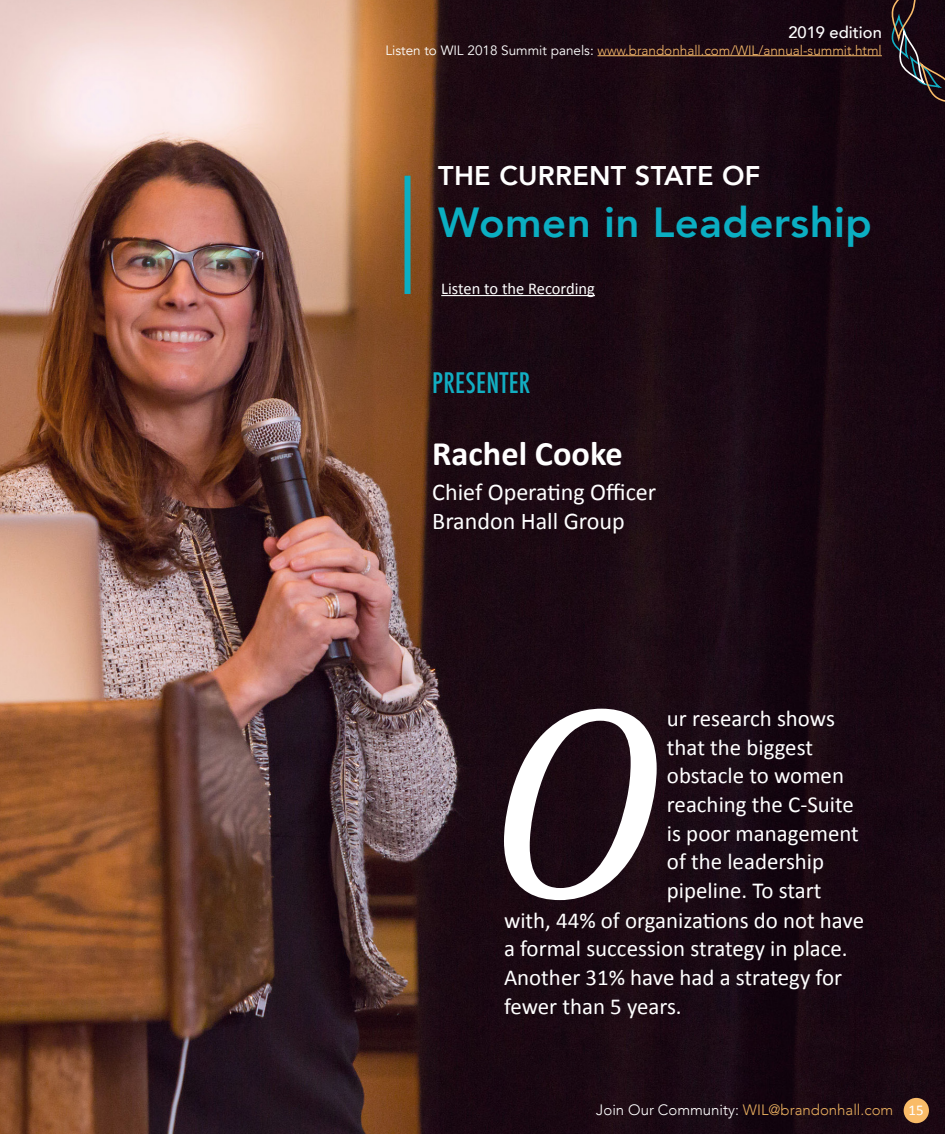
<style>
.page{position:relative;width:945px;height:1134px;background:#fff}
.page>*{position:absolute;margin:0;border:0;box-sizing:border-box;transform-origin:0 0}
.t1{font:italic 280.5px "Cambria";color:#fff}
.t2{font:800 42px "Avenir";letter-spacing:.01em;color:#0baec2}
.Paragraph_Style_1{font:700 34.35px "Calibri";color:#fff}
.t3{font:500 condensed 27.45px "Futura";letter-spacing:.01em;color:#12aec2}
.t4{font:800 27px "Avenir";letter-spacing:.01em;color:#fff}
.Paragraph_Style_1-2{font:24px "Calibri";color:#fff}
.t5{font:22.95px "Calibri";color:#fff}
.t6{font:16.5px "Calibri";color:#fff}
.t7{font:500 16.5px "Avenir";color:#fff}
.t8{font:300 15px "Avenir";color:#e8ae5e}
.t9{font:300 13.5px "Avenir";color:#f9bb6b}
.s1{font-weight:400;color:#fff}
.s2{color:#fff}
.s3{font-family:"Calibri";font-weight:400;color:#fff}
</style>
<div class="page">
<img style="left:0;top:0;width:945px;height:1134px">
<svg style="left:892px;top:0;width:53px;height:104px;background:#291e24"></svg>
<div style="left:904px;top:1098px;width:25px;height:25px;background:#f9bb68;border-radius:50%"></div>
<hr style="left:598px;top:55px;width:284px;height:1px;background:#f9bb6b">
<div style="left:405px;top:176px;width:6px;height:118px;background:#0baec2"></div>
<hr style="left:441px;top:295px;width:154px;height:1px;background:#fff">
<p class="t7" style="left:788px;top:18px;width:95px">2019 edition</p>
<p class="t9" style="left:385px;top:42px;width:498px"><span class="s1">Listen to WIL 2018 Summit panels:</span> www.brandonhall.com/WIL/annual-summit.html</p>
<p class="t4" style="left:438px;top:155px;width:324px">THE CURRENT STATE OF</p>
<p class="t2" style="left:438px;top:190px;width:435px">Women in Leadership</p>
<p class="t6" style="left:441px;top:278px;width:155px">Listen to the Recording</p>
<p class="t3" style="left:432px;top:365px;width:100px">PRESENTER</p>
<p class="Paragraph_Style_1" style="left:432px;top:433px;width:192px">Rachel Cooke</p>
<p class="Paragraph_Style_1-2" style="left:432px;top:477px;width:225px">Chief Operating Officer</p>
<p class="Paragraph_Style_1-2" style="left:432px;top:506px;width:194px">Brandon Hall Group</p>
<p class="t1" style="left:487px;top:631px;width:176px">O</p>
<p class="t5" style="left:667px;top:704px;width:170px">ur research shows</p>
<p class="t5" style="left:667px;top:733px;width:148px">that the biggest</p>
<p class="t5" style="left:667px;top:761px;width:179px">obstacle to women</p>
<p class="t5" style="left:667px;top:790px;width:189px">reaching the C-Suite</p>
<p class="t5" style="left:667px;top:819px;width:194px">is poor management</p>
<p class="t5" style="left:667px;top:847px;width:159px">of the leadership</p>
<p class="t5" style="left:667px;top:876px;width:156px">pipeline. To start</p>
<p class="t5" style="left:504px;top:906px;width:362px">with, 44% of organizations do not have</p>
<p class="t5" style="left:504px;top:935px;width:345px">a formal succession strategy in place.</p>
<p class="t5" style="left:504px;top:963px;width:340px">Another 31% have had a strategy for</p>
<p class="t5" style="left:504px;top:992px;width:179px">fewer than 5 years.</p>
<p class="t8" style="left:596px;top:1101px;width:329px"><span class="s2">Join Our Community:</span> WIL@brandonhall.com <span class="s3">15</span></p>
</div>
